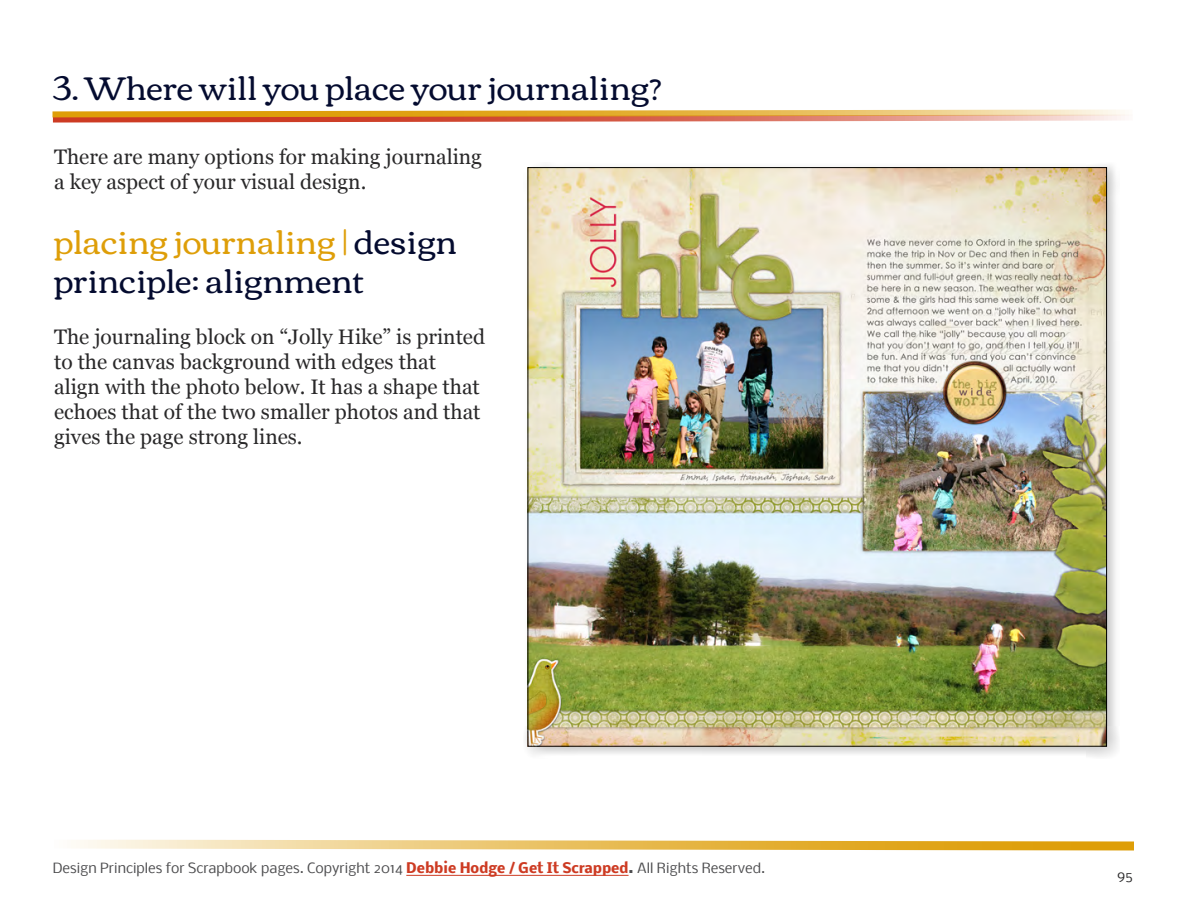
<style>
.page{position:relative;width:1188px;height:918px;background:#fff}
.page>*{position:absolute;margin:0;border:0;box-sizing:border-box;transform-origin:0 0}
.t1{font:33px/39.6px "Corben";color:#040b2f}
.t2{font:21px/25.2px "Georgia";color:#292829}
.t3{font:13.5px "Nobile";color:#4d4d4f}
.t4{font:13.5px "Nobile";color:#292829}
.s1{color:#de9e08}
.s2{font-weight:700;color:#cd3b23}
.s3{font-weight:700}
</style>
<div class="page">
<svg style="left:52px;top:109px;width:1077px;height:14px"></svg>
<div style="left:524px;top:162px;width:596px;height:596px;background:#000;opacity:.23"></div>
<img style="left:530px;top:169px;width:575px;height:575px">
<hr style="left:406px;top:875px;width:223px;height:1px;background:#cd3b23">
<svg style="left:76px;top:840px;width:1058px;height:11px;background:#edcc7e"></svg>
<h1 class="t1" style="left:53px;top:66px;width:610px">3. Where will you place your journaling?</h1>
<p class="t2" style="left:54px;top:144px;width:429px">There are many options for making journaling a key aspect of your visual design.</p>
<h1 class="t1" style="left:54px;top:220px;width:404px"><span class="s1">placing journaling |</span> design principle: alignment</h1>
<p class="t2" style="left:54px;top:324px;width:433px">The journaling block on “Jolly Hike” is printed to the canvas background with edges that align with the photo below. It has a shape that echoes that of the two smaller photos and that gives the page strong lines.</p>
<p class="t3" style="left:53px;top:858px;width:714px">Design Principles for Scrapbook pages. Copyright 2014 <span class="s2">Debbie Hodge / Get It Scrapped</span><span class="s3">.</span> All Rights Reserved.</p>
<p class="t4" style="left:1117px;top:865px;width:17px">95</p>
</div>
